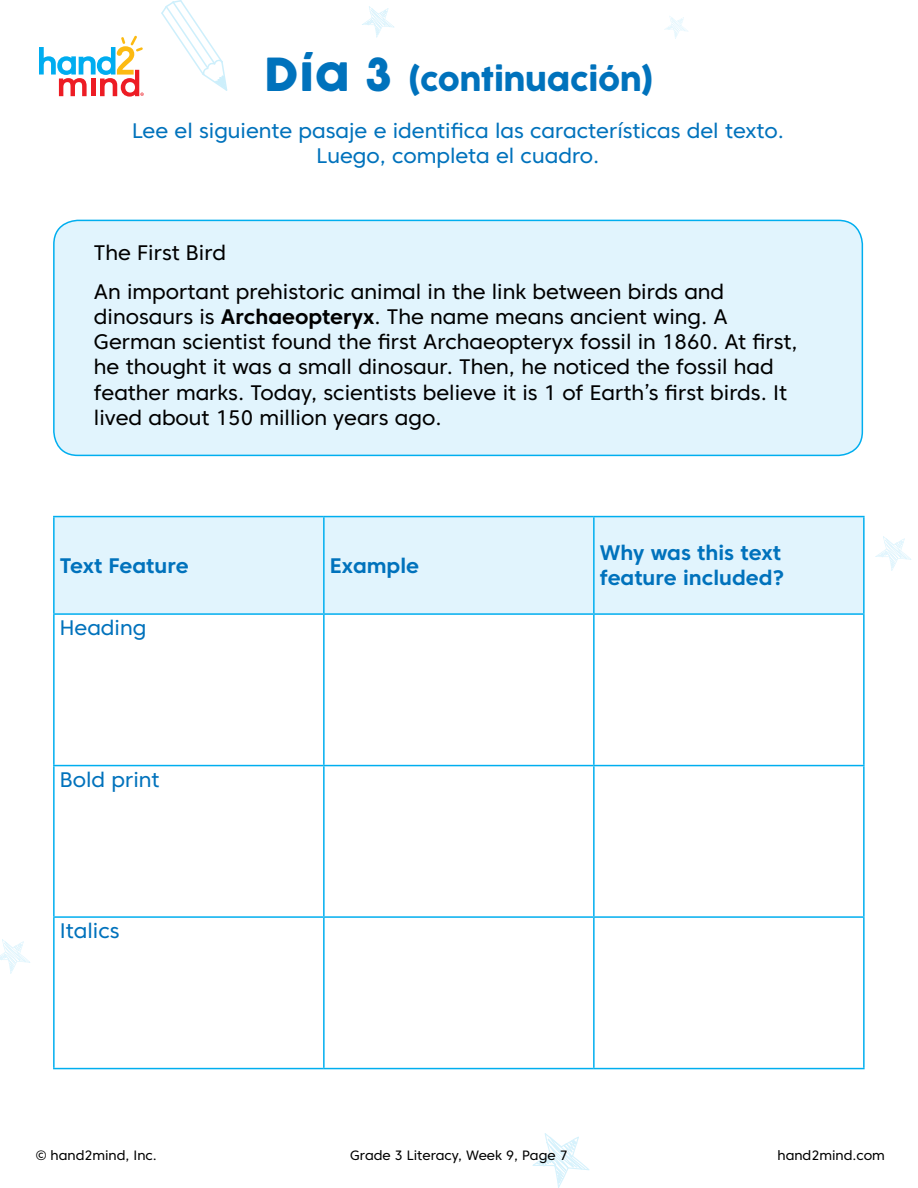
<style>
.page{position:relative;width:918px;height:1188px;background:#fff}
.page>*{position:absolute;margin:0;border:0;box-sizing:border-box;transform-origin:0 0}
.t1{font:30px "Cocogoose Pro";color:#0072bc}
.t2{font:21px/25.2px "Core Sans C 45";color:#000}
.t3{font:21px/25.5px "Core Sans C 45";color:#0072bc;text-align:center}
.t4{font:700 21px/25.2px "Core Sans C 65";color:#0072bc}
.t5{font:13.5px "Core Sans C 45";color:#000}
.s1{font-size:45px}
.s2{font-family:"Core Sans C 65";font-weight:700}
</style>
<div class="page">
<svg style="left:362px;top:6px;width:32px;height:32px"></svg>
<svg style="left:161px;top:0;width:66px;height:91px"></svg>
<svg style="left:0;top:939px;width:30px;height:35px"></svg>
<svg style="left:875px;top:536px;width:36px;height:35px"></svg>
<svg style="left:532px;top:1133px;width:58px;height:55px"></svg>
<svg style="left:664px;top:16px;width:24px;height:23px"></svg>
<svg style="left:39px;top:36px;width:105px;height:61px"></svg>
<div style="left:54px;top:220px;width:808px;height:235px;background:#e1f4fd;border-radius:24px"></div>
<div style="left:53px;top:220px;width:810px;height:236px;border:2px solid #00aeef;border-radius:24px"></div>
<div style="left:55px;top:517px;width:808px;height:96px;background:#e1f4fd"></div>
<hr style="left:53px;top:516px;width:271px;height:1px;background:#00aeef">
<hr style="left:53px;top:517px;width:2px;height:96px;background:#00aeef">
<hr style="left:324px;top:516px;width:270px;height:1px;background:#00aeef">
<hr style="left:323px;top:517px;width:2px;height:96px;background:#00aeef">
<hr style="left:594px;top:516px;width:271px;height:1px;background:#00aeef">
<hr style="left:593px;top:517px;width:2px;height:96px;background:#00aeef">
<hr style="left:863px;top:517px;width:2px;height:96px;background:#00aeef">
<hr style="left:53px;top:613px;width:271px;height:2px;background:#00aeef">
<hr style="left:53px;top:615px;width:2px;height:150px;background:#00aeef">
<hr style="left:324px;top:613px;width:270px;height:2px;background:#00aeef">
<hr style="left:323px;top:615px;width:2px;height:150px;background:#00aeef">
<hr style="left:594px;top:613px;width:271px;height:2px;background:#00aeef">
<hr style="left:593px;top:615px;width:2px;height:150px;background:#00aeef">
<hr style="left:863px;top:615px;width:2px;height:150px;background:#00aeef">
<hr style="left:53px;top:765px;width:271px;height:1px;background:#00aeef">
<hr style="left:53px;top:766px;width:2px;height:150px;background:#00aeef">
<hr style="left:324px;top:765px;width:270px;height:1px;background:#00aeef">
<hr style="left:323px;top:766px;width:2px;height:150px;background:#00aeef">
<hr style="left:594px;top:765px;width:271px;height:1px;background:#00aeef">
<hr style="left:593px;top:766px;width:2px;height:150px;background:#00aeef">
<hr style="left:863px;top:766px;width:2px;height:150px;background:#00aeef">
<hr style="left:53px;top:916px;width:271px;height:2px;background:#00aeef">
<hr style="left:53px;top:918px;width:2px;height:150px;background:#00aeef">
<hr style="left:324px;top:916px;width:270px;height:2px;background:#00aeef">
<hr style="left:323px;top:918px;width:2px;height:150px;background:#00aeef">
<hr style="left:594px;top:916px;width:271px;height:2px;background:#00aeef">
<hr style="left:593px;top:918px;width:2px;height:150px;background:#00aeef">
<hr style="left:863px;top:918px;width:2px;height:150px;background:#00aeef">
<hr style="left:53px;top:1068px;width:271px;height:1px;background:#00aeef">
<hr style="left:324px;top:1068px;width:270px;height:1px;background:#00aeef">
<hr style="left:594px;top:1068px;width:271px;height:1px;background:#00aeef">
<h1 class="t1" style="left:264px;top:60px;width:391px"><span class="s1">Día 3</span> (continuación)</h1>
<p class="t3" style="left:132px;top:118px;width:654px">Lee el siguiente pasaje e identifica las características del texto.<br>Luego, completa el cuadro.</p>
<p class="t2" style="left:94px;top:233px;width:632px;line-height:38.7px">The First Bird<br>An important prehistoric animal in the link between birds and</p>
<p class="t2" style="left:94px;top:304px;width:705px">dinosaurs is <span class="s2">Archaeopteryx</span>. The name means ancient wing. A German scientist found the first Archaeopteryx fossil in 1860. At first, he thought it was a small dinosaur. Then, he noticed the fossil had feather marks. Today, scientists believe it is 1 of Earth’s first birds. It lived about 150 million years ago.</p>
<p class="t4" style="left:60px;top:553px;width:130px">Text Feature</p>
<p class="t4" style="left:330px;top:553px;width:91px">Example</p>
<p class="t3" style="left:60px;top:615px;width:88px">Heading</p>
<p class="t3" style="left:60px;top:766px;width:101px">Bold print</p>
<p class="t3" style="left:60px;top:918px;width:61px">Italics</p>
<p class="t4" style="left:600px;top:540px;width:186px">Why was this text feature included?</p>
<p class="t5" style="left:36px;top:1147px;width:123px">© hand2mind, Inc.</p>
<p class="t5" style="left:350px;top:1147px;width:219px">Grade 3 Literacy, Week 9, Page 7</p>
<p class="t5" style="left:778px;top:1147px;width:109px">hand2mind.com</p>
</div>
